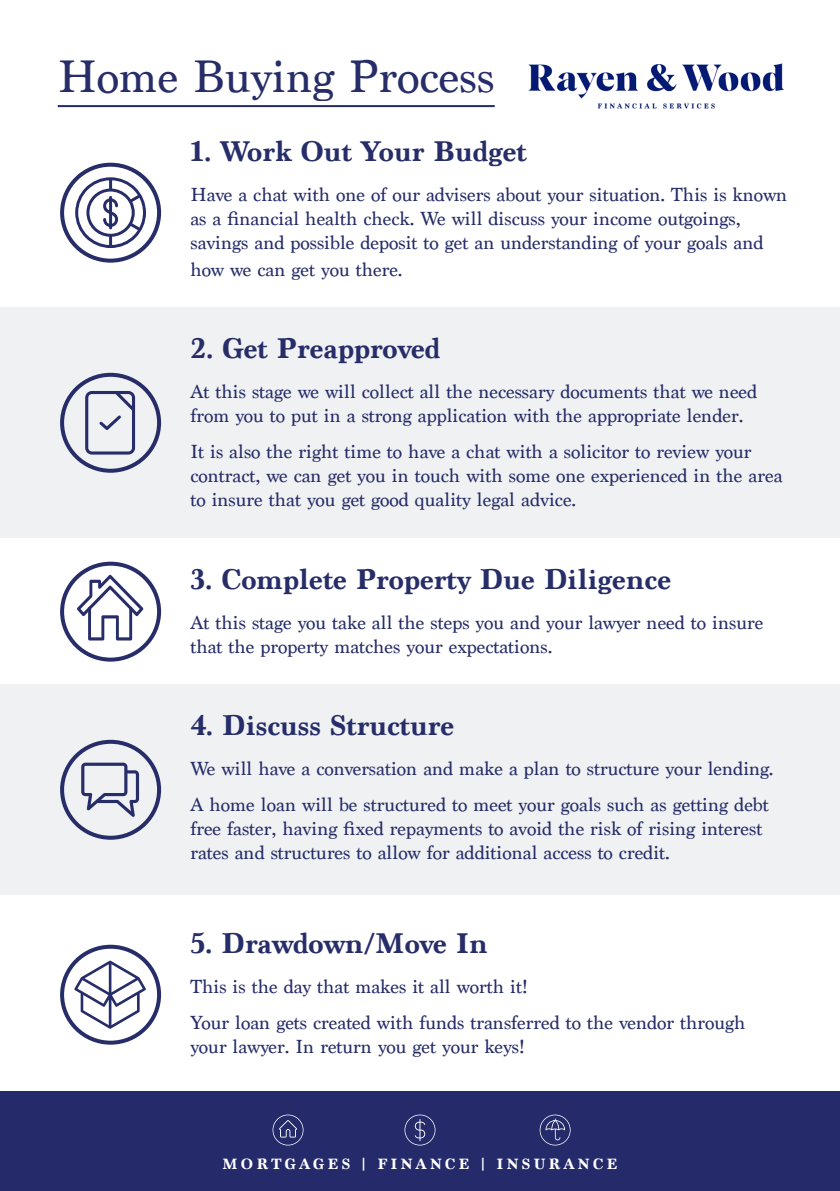
<style>
.page{position:relative;width:840px;height:1191px;background:#fff}
.page>*{position:absolute;margin:0;border:0;box-sizing:border-box;transform-origin:0 0}
.t1{font:48px "Marion";color:#262d69}
.t2{font:700 30px "Marion";color:#262d69}
.t3{font:20px/24px "Marion";color:#262d69}
.t4{font:700 15.8px "Marion";letter-spacing:.2em;color:#fff}
</style>
<div class="page">
<div style="left:0;top:1091px;width:839px;height:100px;background:#252a6a"></div>
<svg style="left:539px;top:1114px;width:31px;height:31px"></svg>
<svg style="left:272px;top:1114px;width:31px;height:31px"></svg>
<svg style="left:404px;top:1114px;width:31px;height:31px"></svg>
<hr style="left:58px;top:105px;width:436px;height:2px;background:#252a6a">
<img style="left:528px;top:63px;width:256px;height:46px">
<div style="left:0;top:308px;width:839px;height:230px;background:#f0f1f2"></div>
<svg style="left:85px;top:391px;width:50px;height:63px"></svg>
<div style="left:60px;top:373px;width:101px;height:100px;border:4px solid #262d69;border-radius:50%"></div>
<svg style="left:77px;top:574px;width:66px;height:66px"></svg>
<div style="left:60px;top:561px;width:101px;height:100px;border:4px solid #262d69;border-radius:50%"></div>
<div style="left:0;top:684px;width:839px;height:210px;background:#f0f1f2"></div>
<svg style="left:81px;top:762px;width:58px;height:55px"></svg>
<div style="left:60px;top:740px;width:101px;height:99px;border:4px solid #262d69;border-radius:50%"></div>
<svg style="left:74px;top:960px;width:72px;height:68px"></svg>
<div style="left:60px;top:944px;width:101px;height:100px;border:4px solid #262d69;border-radius:50%"></div>
<svg style="left:75px;top:177px;width:71px;height:71px"></svg>
<div style="left:60px;top:163px;width:101px;height:100px;border:4px solid #262d69;border-radius:50%"></div>
<p class="t1" style="left:58px;top:48px;width:438px">Home Buying Process</p>
<p class="t2" style="left:190px;top:133px;width:337px">1. Work Out Your Budget</p>
<p class="t3" style="left:190px;top:183px;width:598px">Have a chat with one of our advisers about your situation. This is known as a financial health check. We will discuss your income outgoings, savings and possible deposit to get an understanding of your goals and</p>
<p class="t3" style="left:190px;top:257px;width:213px">how we can get you there.</p>
<p class="t2" style="left:190px;top:330px;width:251px">2. Get Preapproved</p>
<p class="t3" style="left:190px;top:380px;width:568px">At this stage we will collect all the necessary documents that we need from you to put in a strong application with the appropriate lender.</p>
<p class="t3" style="left:190px;top:440px;width:593px">It is also the right time to have a chat with a solicitor to review your contract, we can get you in touch with some one experienced in the area to insure that you get good quality legal advice.</p>
<p class="t2" style="left:190px;top:561px;width:482px">3. Complete Property Due Diligence</p>
<p class="t3" style="left:190px;top:611px;width:574px">At this stage you take all the steps you and your lawyer need to insure that the property matches your expectations.</p>
<p class="t2" style="left:190px;top:707px;width:265px">4. Discuss Structure</p>
<p class="t3" style="left:190px;top:757px;width:584px">We will have a conversation and make a plan to structure your lending.</p>
<p class="t3" style="left:190px;top:793px;width:579px">A home loan will be structured to meet your goals such as getting debt free faster, having fixed repayments to avoid the risk of rising interest rates and structures to allow for additional access to credit.</p>
<p class="t2" style="left:190px;top:925px;width:299px">5. Drawdown/Move In</p>
<p class="t3" style="left:190px;top:974px;width:339px">This is the day that makes it all worth it!</p>
<p class="t3" style="left:190px;top:1010px;width:556px">Your loan gets created with funds transferred to the vendor through your lawyer. In return you get your keys!</p>
<p class="t4" style="left:222px;top:1154px;width:396px">MORTGAGES | FINANCE | INSURANCE</p>
</div>
